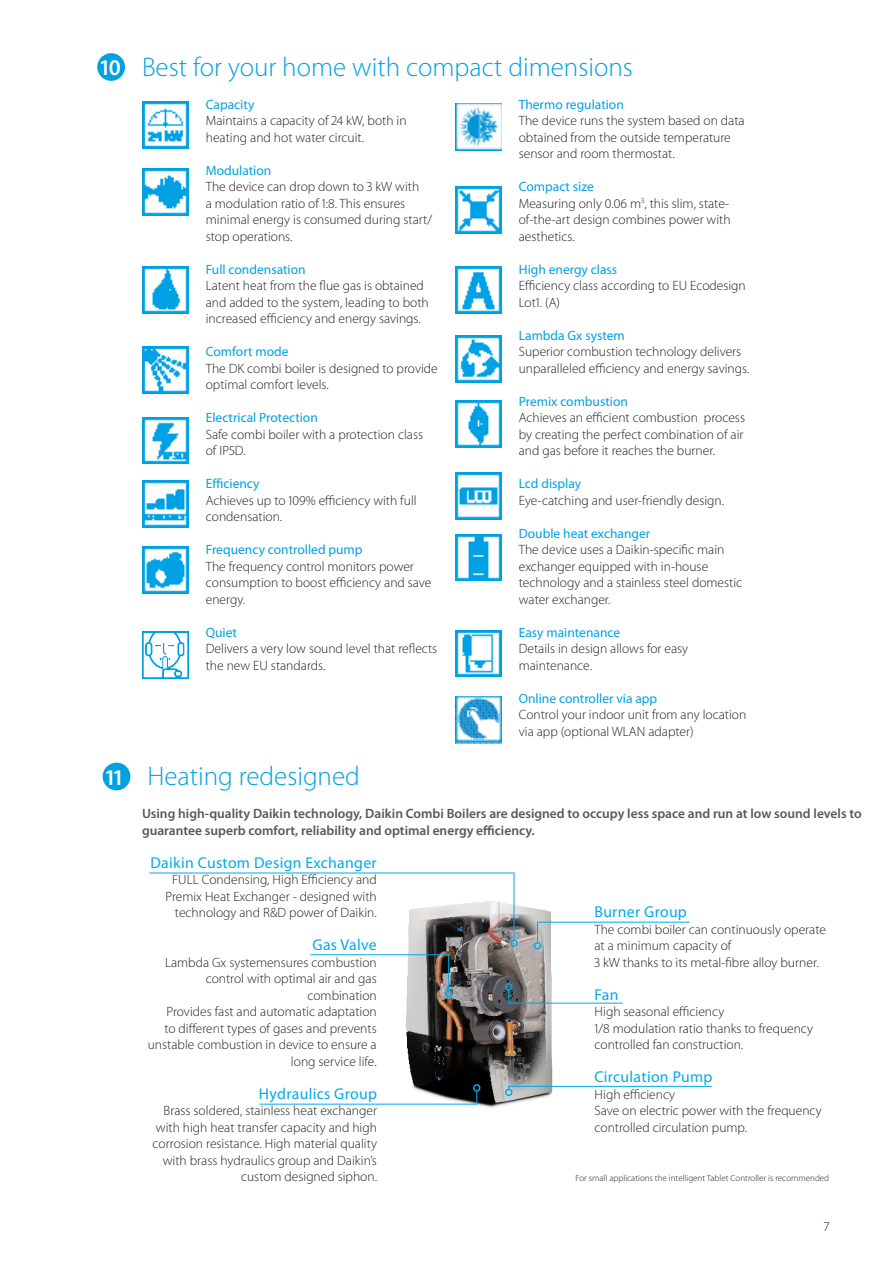
<style>
.page{position:relative;width:893px;height:1263px;background:#fff}
.page>*{position:absolute;margin:0;border:0;box-sizing:border-box;transform-origin:0 0}
.Arrow_list{font:300 27px "Myriad Pro";color:#00a1e3}
.t1{font:600 22.5px "Myriad Pro";color:#fff}
.Topline{font:15.75px "Myriad Pro";letter-spacing:.02em;color:#00abe9}
.Arrow_list-2{font:300 13.5px/16.5px "Myriad Pro";color:#231f20}
.Arrow_list-3{font:13.5px "Myriad Pro";color:#00a1e3}
.Arrow_list-4{font:600 13.5px/16.5px "Myriad Pro";color:#57585a}
.Arrow_list-5{font:300 9px "Myriad Pro";color:#231f20}
.s1{font-weight:400;color:#00a1e3}
</style>
<div class="page">
<div style="left:97px;top:53px;width:28px;height:28px;background:#00a1e3;border-radius:50%"></div>
<img style="left:142px;top:101px;width:47px;height:47px">
<img style="left:142px;top:169px;width:47px;height:47px">
<img style="left:142px;top:266px;width:47px;height:47px">
<img style="left:142px;top:346px;width:47px;height:47px">
<img style="left:142px;top:417px;width:47px;height:47px">
<img style="left:142px;top:480px;width:47px;height:47px">
<img style="left:142px;top:546px;width:47px;height:47px">
<img style="left:142px;top:632px;width:47px;height:46px">
<img style="left:455px;top:104px;width:47px;height:46px">
<img style="left:455px;top:187px;width:47px;height:47px">
<img style="left:455px;top:267px;width:47px;height:46px">
<img style="left:455px;top:336px;width:47px;height:47px">
<img style="left:455px;top:400px;width:47px;height:47px">
<img style="left:455px;top:472px;width:47px;height:47px">
<img style="left:455px;top:534px;width:47px;height:47px">
<img style="left:455px;top:630px;width:47px;height:47px">
<img style="left:455px;top:696px;width:47px;height:47px">
<div style="left:103px;top:763px;width:27px;height:27px;background:#00a1e3;border-radius:50%"></div>
<img style="left:406px;top:905px;width:147px;height:203px">
<svg style="left:537px;top:921px;width:153px;height:22px"></svg>
<div style="left:534px;top:942px;width:7px;height:7px;border:2px solid #00abe9;border-radius:50%"></div>
<svg style="left:508px;top:989px;width:115px;height:15px"></svg>
<div style="left:505px;top:983px;width:7px;height:8px;border:2px solid #00abe9;border-radius:50%"></div>
<svg style="left:508px;top:1085px;width:204px;height:5px"></svg>
<div style="left:505px;top:1088px;width:7px;height:8px;border:2px solid #00abe9;border-radius:50%"></div>
<svg style="left:149px;top:872px;width:366px;height:69px"></svg>
<div style="left:510px;top:939px;width:8px;height:8px;border:2px solid #00abe9;border-radius:50%"></div>
<svg style="left:310px;top:954px;width:139px;height:37px"></svg>
<div style="left:445px;top:990px;width:7px;height:7px;border:2px solid #00abe9;border-radius:50%"></div>
<svg style="left:259px;top:1090px;width:218px;height:15px"></svg>
<div style="left:473px;top:1084px;width:7px;height:8px;border:2px solid #00abe9;border-radius:50%"></div>
<p class="t1" style="left:101px;top:53px;width:22px">10</p>
<p class="Arrow_list" style="left:142px;top:52px;width:492px">Best for your home with compact dimensions</p>
<p class="Arrow_list-2" style="left:206px;top:96px;width:202px"><span class="s1">Capacity<br></span>Maintains a capacity of 24 kW, both in heating and hot water circuit.</p>
<p class="Arrow_list-3" style="left:206px;top:163px;width:67px">Modulation</p>
<p class="Arrow_list-2" style="left:206px;top:178px;width:228px">The device can drop down to 3 kW with<br>a modulation ratio of 1:8. This ensures minimal energy is consumed during start/ stop operations.</p>
<p class="Arrow_list-3" style="left:206px;top:262px;width:101px">Full condensation</p>
<p class="Arrow_list-2" style="left:206px;top:277px;width:224px">Latent heat from the flue gas is obtained and added to the system, leading to both increased efficiency and energy savings.</p>
<p class="Arrow_list-3" style="left:206px;top:344px;width:84px">Comfort mode</p>
<p class="Arrow_list-2" style="left:206px;top:360px;width:233px">The DK combi boiler is designed to provide optimal comfort levels.</p>
<p class="Arrow_list-3" style="left:206px;top:410px;width:114px">Electrical Protection</p>
<p class="Arrow_list-2" style="left:206px;top:426px;width:219px">Safe combi boiler with a protection class of IP5D.</p>
<p class="Arrow_list-3" style="left:206px;top:476px;width:55px">Efficiency</p>
<p class="Arrow_list-2" style="left:206px;top:492px;width:212px">Achieves up to 109% efficiency with full condensation.</p>
<p class="Arrow_list-3" style="left:206px;top:542px;width:158px">Frequency controlled pump</p>
<p class="Arrow_list-2" style="left:206px;top:558px;width:227px">The frequency control monitors power consumption to boost efficiency and save energy.</p>
<p class="Arrow_list-3" style="left:206px;top:625px;width:33px">Quiet</p>
<p class="Arrow_list-2" style="left:206px;top:640px;width:233px">Delivers a very low sound level that reflects the new EU standards.</p>
<p class="Arrow_list-3" style="left:519px;top:97px;width:107px">Thermo regulation</p>
<p class="Arrow_list-2" style="left:519px;top:112px;width:227px">The device runs the system based on data obtained from the outside temperature sensor and room thermostat.</p>
<p class="Arrow_list-3" style="left:519px;top:179px;width:77px">Compact size</p>
<p class="Arrow_list-2" style="left:519px;top:195px;width:213px;text-align:justify">Measuring only 0.06 m<sup>3</sup>, this slim, state&shy;of-the-art design combines power with aesthetics.</p>
<p class="Arrow_list-3" style="left:519px;top:262px;width:100px">High energy class</p>
<p class="Arrow_list-2" style="left:519px;top:277px;width:228px">Efficiency class according to EU Ecodesign<br>Lot1. (A)</p>
<p class="Arrow_list-3" style="left:519px;top:328px;width:108px">Lambda Gx system</p>
<p class="Arrow_list-2" style="left:519px;top:343px;width:232px">Superior combustion technology delivers unparalleled efficiency and energy savings.</p>
<p class="Arrow_list-3" style="left:519px;top:394px;width:111px">Premix combustion</p>
<p class="Arrow_list-2" style="left:519px;top:409px;width:228px;text-align:justify">Achieves an efficient combustion process by creating the perfect combination of air and gas before it reaches the burner.</p>
<p class="Arrow_list-3" style="left:519px;top:476px;width:64px">Lcd display</p>
<p class="Arrow_list-2" style="left:519px;top:492px;width:207px">Eye-catching and user-friendly design.</p>
<p class="Arrow_list-3" style="left:519px;top:526px;width:133px">Double heat exchanger</p>
<p class="Arrow_list-2" style="left:519px;top:541px;width:225px">The device uses a Daikin-specific main exchanger equipped with in-house technology and a stainless steel domestic water exchanger.</p>
<p class="Arrow_list-3" style="left:519px;top:625px;width:103px">Easy maintenance</p>
<p class="Arrow_list-2" style="left:519px;top:640px;width:171px">Details in design allows for easy maintenance.</p>
<p class="Arrow_list-2" style="left:519px;top:690px;width:229px"><span class="s1">Online controller via app<br></span>Control your indoor unit from any location via app (optional WLAN adapter)</p>
<p class="t1" style="left:106px;top:763px;width:18px">11</p>
<p class="Arrow_list" style="left:147px;top:761px;width:214px">Heating redesigned</p>
<p class="Arrow_list-4" style="left:142px;top:805px;width:721px">Using high-quality Daikin technology, Daikin Combi Boilers are designed to occupy less space and run at low sound levels to guarantee superb comfort, reliability and optimal energy efficiency.</p>
<p class="Topline" style="left:150px;top:854px;width:228px">Daikin Custom Design Exchanger</p>
<p class="Arrow_list-2" style="left:166px;top:871px;width:213px;text-align:right">FULL Condensing, High Efficiency and<br>Premix Heat Exchanger - designed with technology and R&amp;D power of Daikin.</p>
<p class="Topline" style="left:312px;top:936px;width:66px">Gas Valve</p>
<p class="Arrow_list-2" style="left:165px;top:954px;width:213px;text-align:right">Lambda Gx systemensures combustion control with optimal air and gas combination</p>
<p class="Arrow_list-2" style="left:148px;top:1003px;width:230px;text-align:right">Provides fast and automatic adaptation<br>to different types of gases and prevents unstable combustion in device to ensure a long service life.</p>
<p class="Topline" style="left:259px;top:1085px;width:120px">Hydraulics Group</p>
<p class="Arrow_list-2" style="left:164px;top:1102px;width:215px">Brass soldered, stainless heat exchanger</p>
<p class="Arrow_list-2" style="left:153px;top:1119px;width:226px;text-align:right">with high heat transfer capacity and high corrosion resistance. High material quality with brass hydraulics group and Daikin’s custom designed siphon.</p>
<p class="Topline" style="left:594px;top:903px;width:94px">Burner Group</p>
<p class="Arrow_list-2" style="left:594px;top:921px;width:233px">The combi boiler can continuously operate at a minimum capacity of</p>
<p class="Arrow_list-2" style="left:594px;top:954px;width:226px">3 kW thanks to its metal-fibre alloy burner.</p>
<p class="Topline" style="left:594px;top:986px;width:25px">Fan</p>
<p class="Arrow_list-2" style="left:594px;top:1003px;width:131px">High seasonal efficiency</p>
<p class="Arrow_list-2" style="left:594px;top:1020px;width:220px">1/8 modulation ratio thanks to frequency controlled fan construction.</p>
<p class="Topline" style="left:594px;top:1068px;width:120px">Circulation Pump</p>
<p class="Arrow_list-2" style="left:594px;top:1086px;width:82px">High efficiency</p>
<p class="Arrow_list-2" style="left:594px;top:1102px;width:229px">Save on electric power with the frequency controlled circulation pump.</p>
<p class="Arrow_list-5" style="left:576px;top:1173px;width:255px">For small applications the intelligent Tablet Controller is recommended</p>
<p class="Arrow_list-2" style="left:824px;top:1218px;width:7px">7</p>
</div>
